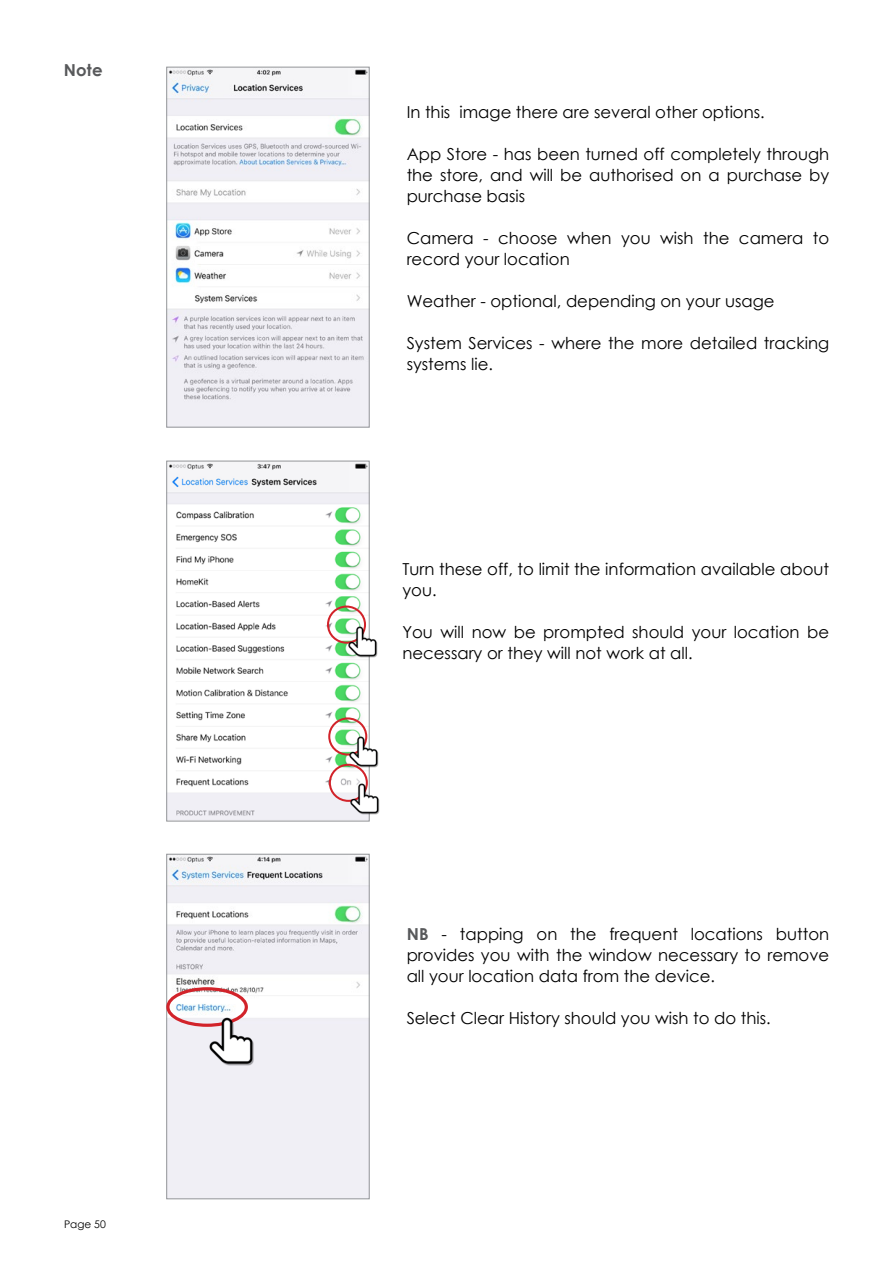
<style>
.page{position:relative;width:893px;height:1263px;background:#fff}
.page>*{position:absolute;margin:0;border:0;box-sizing:border-box;transform-origin:0 0}
.t1{font:16.5px/21px "Century Gothic";color:#000}
.t2{font:700 16.5px "Century Gothic";color:#58595b}
.t3{font:10.5px "Century Gothic";color:#000}
.s1{font-weight:700;color:#58595b}
</style>
<div class="page">
<img style="left:169px;top:69px;width:198px;height:356px">
<img style="left:169px;top:463px;width:198px;height:356px">
<div style="left:167px;top:461px;width:202px;height:360px;border:1px solid #939598"></div>
<img style="left:169px;top:856px;width:198px;height:341px">
<div style="left:167px;top:854px;width:202px;height:345px;border:1px solid #939598"></div>
<div style="left:166px;top:987px;width:82px;height:40px;border:3px solid #d2232a;border-radius:50%"></div>
<img style="left:209px;top:1017px;width:46px;height:49px">
<div style="left:327px;top:605px;width:39px;height:39px;border:2px solid #d2232a;border-radius:50%"></div>
<img style="left:348px;top:626px;width:30px;height:32px">
<div style="left:328px;top:717px;width:39px;height:38px;border:2px solid #d2232a;border-radius:50%"></div>
<img style="left:350px;top:737px;width:29px;height:31px">
<div style="left:329px;top:764px;width:39px;height:38px;border:2px solid #d2232a;border-radius:50%"></div>
<img style="left:350px;top:783px;width:29px;height:31px">
<p class="t2" style="left:64px;top:58px;width:40px">Note</p>
<p class="t3" style="left:64px;top:1217px;width:43px">Page 50</p>
<p class="t1" style="left:407px;top:102px;width:360px">In this image there are several other options.</p>
<p class="t1" style="left:407px;top:144px;width:424px;text-align:justify">App Store - has been turned off completely through the store, and will be authorised on a purchase by purchase basis</p>
<p class="t1" style="left:407px;top:228px;width:424px">Camera - choose when you wish the camera to record your location</p>
<p class="t1" style="left:407px;top:291px;width:369px">Weather - optional, depending on your usage</p>
<p class="t1" style="left:407px;top:333px;width:424px">System Services - where the more detailed tracking systems lie.</p>
<p class="t1" style="left:402px;top:559px;width:428px">Turn these off, to limit the information available about you.</p>
<p class="t1" style="left:402px;top:622px;width:428px">You will now be prompted should your location be necessary or they will not work at all.</p>
<p class="t1" style="left:407px;top:923px;width:424px;text-align:justify"><span class="s1">NB</span> - tapping on the frequent locations button provides you with the window necessary to remove all your location data from the device.</p>
<p class="t1" style="left:407px;top:1007px;width:366px">Select Clear History should you wish to do this.</p>
</div>
